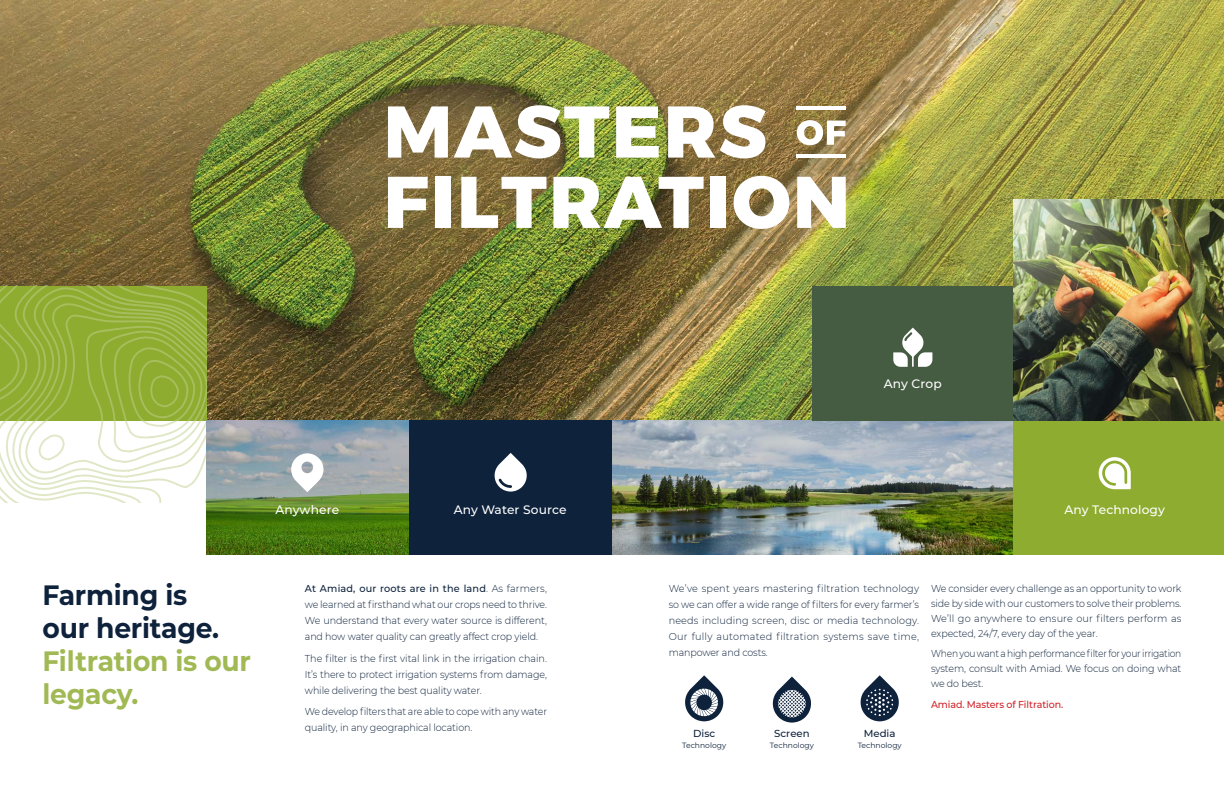
<style>
.page{position:relative;width:1224px;height:792px;background:#fff}
.page>*{position:absolute;margin:0;border:0;box-sizing:border-box;transform-origin:0 0}
.Table_text_left_2014{font:700 28px/33px "Montserrat";letter-spacing:-.01em;color:#a1b954;scale:.95 1}
.Table_text_left_2014-2{font:700 28px/33px "Montserrat";letter-spacing:-.01em;color:#0e223b;scale:.95 1}
.t1{font:500 12.2px "Montserrat";letter-spacing:.01em;color:#fff}
.product_name_2011{font:500 10.1px "Montserrat";color:#0e223b}
.Table_text_left_2014-3{font:300 10px/16px "Montserrat";letter-spacing:-.01em;color:#0e223b;text-align:justify}
.Table_text_left_2014-4{font:300 10px/15px "Montserrat";letter-spacing:-.01em;color:#0e223b;text-align:justify;scale:.95 1}
.Table_text_left_2014-5{font:300 10px/16px "Montserrat";letter-spacing:-.01em;color:#0e223b;text-align:justify;scale:.96 1}
.Table_text_left_2014-6{font:300 10px/15px "Montserrat";letter-spacing:-.01em;color:#0e223b;text-align:justify;scale:.91 1}
.Table_text_left_2014-7{font:300 10px/16px "Montserrat";letter-spacing:-.01em;color:#0e223b;scale:.94 1}
.Table_text_left_2014-8{font:500 10px "Montserrat";letter-spacing:-.01em;color:#d1232a;scale:.95 1}
.product_name_2011-2{font:7.6px "Montserrat";color:#0e223b}
.s1{font-weight:500}
</style>
<div class="page">
<img style="left:0;top:0;width:1224px;height:420px">
<img style="left:612px;top:420px;width:402px;height:135px">
<div style="left:812px;top:286px;width:202px;height:134px;background:#455c42"></div>
<svg style="left:893px;top:328px;width:39px;height:39px"></svg>
<div style="left:408px;top:420px;width:204px;height:135px;background:#0e223b"></div>
<svg style="left:495px;top:453px;width:32px;height:39px"></svg>
<div style="left:1014px;top:420px;width:210px;height:135px;background:#8eac2f"></div>
<svg style="left:1099px;top:457px;width:32px;height:32px"></svg>
<img style="left:1014px;top:199px;width:210px;height:221px">
<svg style="left:388px;top:106px;width:60px;height:52px"></svg>
<img style="left:454px;top:105px;width:155px;height:53px">
<svg style="left:616px;top:106px;width:43px;height:52px"></svg>
<svg style="left:668px;top:105px;width:98px;height:53px"></svg>
<svg style="left:797px;top:120px;width:49px;height:25px"></svg>
<svg style="left:388px;top:177px;width:40px;height:51px"></svg>
<div style="left:435px;top:177px;width:16px;height:51px;background:#fff"></div>
<img style="left:461px;top:177px;width:86px;height:51px">
<img style="left:553px;top:177px;width:151px;height:51px">
<div style="left:711px;top:177px;width:15px;height:51px;background:#fff"></div>
<svg style="left:734px;top:176px;width:55px;height:53px"></svg>
<svg style="left:797px;top:177px;width:49px;height:51px"></svg>
<hr style="left:797px;top:154px;width:49px;height:3px;background:#fff">
<hr style="left:797px;top:107px;width:49px;height:3px;background:#fff">
<svg style="left:0;top:286px;width:206px;height:216px"></svg>
<img style="left:206px;top:420px;width:202px;height:135px">
<svg style="left:291px;top:453px;width:32px;height:39px"></svg>
<svg style="left:861px;top:675px;width:38px;height:46px"></svg>
<svg style="left:773px;top:677px;width:38px;height:46px"></svg>
<svg style="left:685px;top:675px;width:38px;height:46px"></svg>
<p class="t1" style="left:884px;top:375px;width:59px">Any Crop</p>
<p class="t1" style="left:275px;top:501px;width:65px">Anywhere</p>
<p class="t1" style="left:454px;top:501px;width:114px">Any Water Source</p>
<p class="t1" style="left:1064px;top:501px;width:102px">Any Technology</p>
<p class="Table_text_left_2014-2" style="left:43px;top:577px;width:188px">Farming is our heritage.</p>
<p class="Table_text_left_2014" style="left:43px;top:643px;width:221px">Filtration is our legacy.</p>
<p class="Table_text_left_2014-3" style="left:305px;top:580px;width:244px"><span class="s1">At Amiad, our roots are in the land</span>. As farmers, we learned at firsthand what our crops need to thrive.<br>We understand that every water source is different, and how water quality can greatly affect crop yield.</p>
<p class="Table_text_left_2014-5" style="left:305px;top:650px;width:254px">The filter is the first vital link in the irrigation chain.<br>It’s there to protect irrigation systems from damage, while delivering the best quality water.</p>
<p class="Table_text_left_2014-7" style="left:305px;top:704px;width:259px">We develop filters that are able to cope with any water quality, in any geographical location.</p>
<p class="Table_text_left_2014-3" style="left:669px;top:580px;width:252px">We’ve spent years mastering filtration technology so we can offer a wide range of filters for every farmer’s needs including screen, disc or media technology.<br>Our fully automated filtration systems save time, manpower and costs.</p>
<p class="product_name_2011" style="left:693px;top:727px;width:24px">Disc</p>
<p class="product_name_2011-2" style="left:682px;top:741px;width:45px">Technology</p>
<p class="product_name_2011" style="left:774px;top:727px;width:37px">Screen</p>
<p class="product_name_2011-2" style="left:770px;top:741px;width:45px">Technology</p>
<p class="product_name_2011" style="left:864px;top:727px;width:33px">Media</p>
<p class="product_name_2011-2" style="left:858px;top:741px;width:45px">Technology</p>
<p class="Table_text_left_2014-4" style="left:931px;top:580px;width:265px">We consider every challenge as an opportunity to work side by side with our customers to solve their problems.<br>We’ll go anywhere to ensure our filters perform as expected, 24/7, every day of the year.</p>
<p class="Table_text_left_2014-6" style="left:931px;top:646px;width:277px">When you want a high performance filter for your irrigation system, consult with Amiad. We focus on doing what we do best.</p>
<p class="Table_text_left_2014-8" style="left:931px;top:698px;width:141px">Amiad. Masters of Filtration.</p>
</div>
